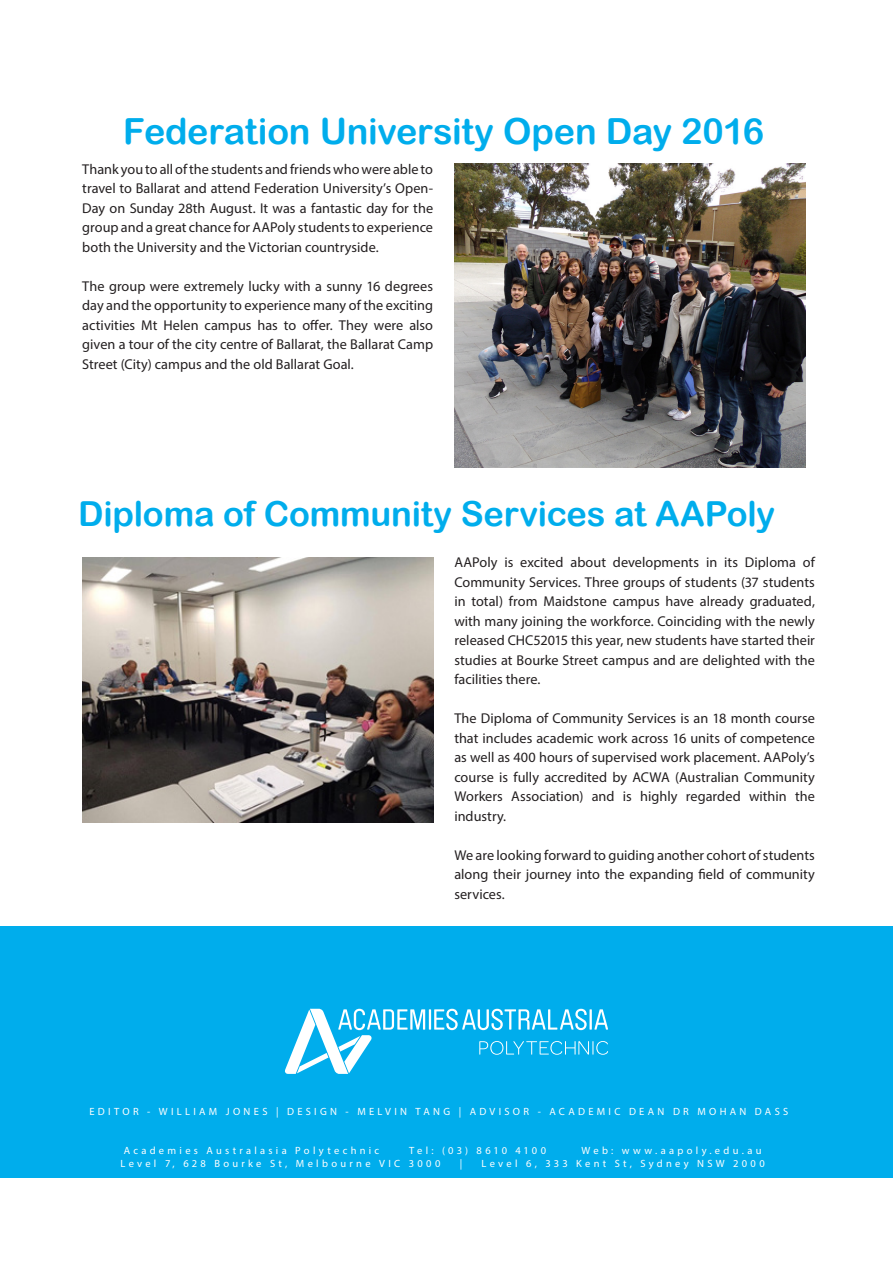
<style>
.page{position:relative;width:893px;height:1263px;background:#fff}
.page>*{position:absolute;margin:0;border:0;box-sizing:border-box;transform-origin:0 0}
.t1{font:36px "Arial Rounded MT Bold";letter-spacing:-.01em;color:#00adec}
.t2{font:34.5px "Arial Rounded MT Bold";letter-spacing:-.01em;color:#00adec}
.t3{font:14.25px/19.5px "Myriad Pro";color:#231f20;text-align:justify}
.t4{font:10.5px "Myriad Pro";letter-spacing:.31em;color:#fff}
.t5{font:10.5px "Myriad Pro";letter-spacing:.27em;color:#fff}
</style>
<div class="page">
<div style="left:0;top:926px;width:893px;height:252px;background:#00adec"></div>
<hr style="left:429px;top:1009px;width:2px;height:20px;background:#fff">
<svg style="left:434px;top:1009px;width:153px;height:21px"></svg>
<hr style="left:589px;top:1009px;width:3px;height:20px;background:#fff">
<svg style="left:594px;top:1009px;width:14px;height:20px"></svg>
<svg style="left:479px;top:1041px;width:129px;height:14px"></svg>
<svg style="left:284px;top:1009px;width:141px;height:65px"></svg>
<img style="left:454px;top:163px;width:351px;height:304px">
<img style="left:83px;top:557px;width:350px;height:265px">
<p class="t1" style="left:123px;top:110px;width:642px">Federation University Open Day 2016</p>
<p class="t3" style="left:82px;top:159px;width:352px">Thank you to all of the students and friends who were able to travel to Ballarat and attend Federation University’s Open-Day on Sunday 28th August. It was a fantastic day for the group and a great chance for AAPoly students to experience both the University and the Victorian countryside.</p>
<p class="t3" style="left:82px;top:276px;width:352px">The group were extremely lucky with a sunny 16 degrees day and the opportunity to experience many of the exciting activities Mt Helen campus has to offer. They were also given a tour of the city centre of Ballarat, the Ballarat Camp Street (City) campus and the old Ballarat Goal.</p>
<p class="t2" style="left:78px;top:494px;width:698px">Diploma of Community Services at AAPoly</p>
<p class="t3" style="left:454px;top:552px;width:362px">AAPoly is excited about developments in its Diploma of Community Services. Three groups of students (37 students in total) from Maidstone campus have already graduated, with many joining the workforce. Coinciding with the newly released CHC52015 this year, new students have started their studies at Bourke Street campus and are delighted with the facilities there.</p>
<p class="t3" style="left:454px;top:708px;width:362px">The Diploma of Community Services is an 18 month course that includes academic work across 16 units of competence as well as 400 hours of supervised work placement. AAPoly’s course is fully accredited by ACWA (Australian Community Workers Association) and is highly regarded within the industry.</p>
<p class="t3" style="left:454px;top:845px;width:362px">We are looking forward to guiding another cohort of students along their journey into the expanding field of community services.</p>
<p class="t4" style="left:90px;top:1104px;width:700px">EDITOR - WILLIAM JONES | DESIGN - MELVIN TANG | ADVISOR - ACADEMIC DEAN DR MOHAN DASS</p>
<p class="t4" style="left:124px;top:1144px;width:257px">Academies Australasia Polytechnic</p>
<p class="t5" style="left:409px;top:1144px;width:138px">Tel: (03) 8610 4100</p>
<p class="t4" style="left:581px;top:1144px;width:182px">Web: www.aapoly.edu.au</p>
<p class="t4" style="left:120px;top:1156px;width:322px">Level 7, 628 Bourke St, Melbourne VIC 3000</p>
<p class="t4" style="left:460px;top:1156px;width:4px">|</p>
<p class="t4" style="left:482px;top:1156px;width:285px">Level 6, 333 Kent St, Sydney NSW 2000</p>
</div>
